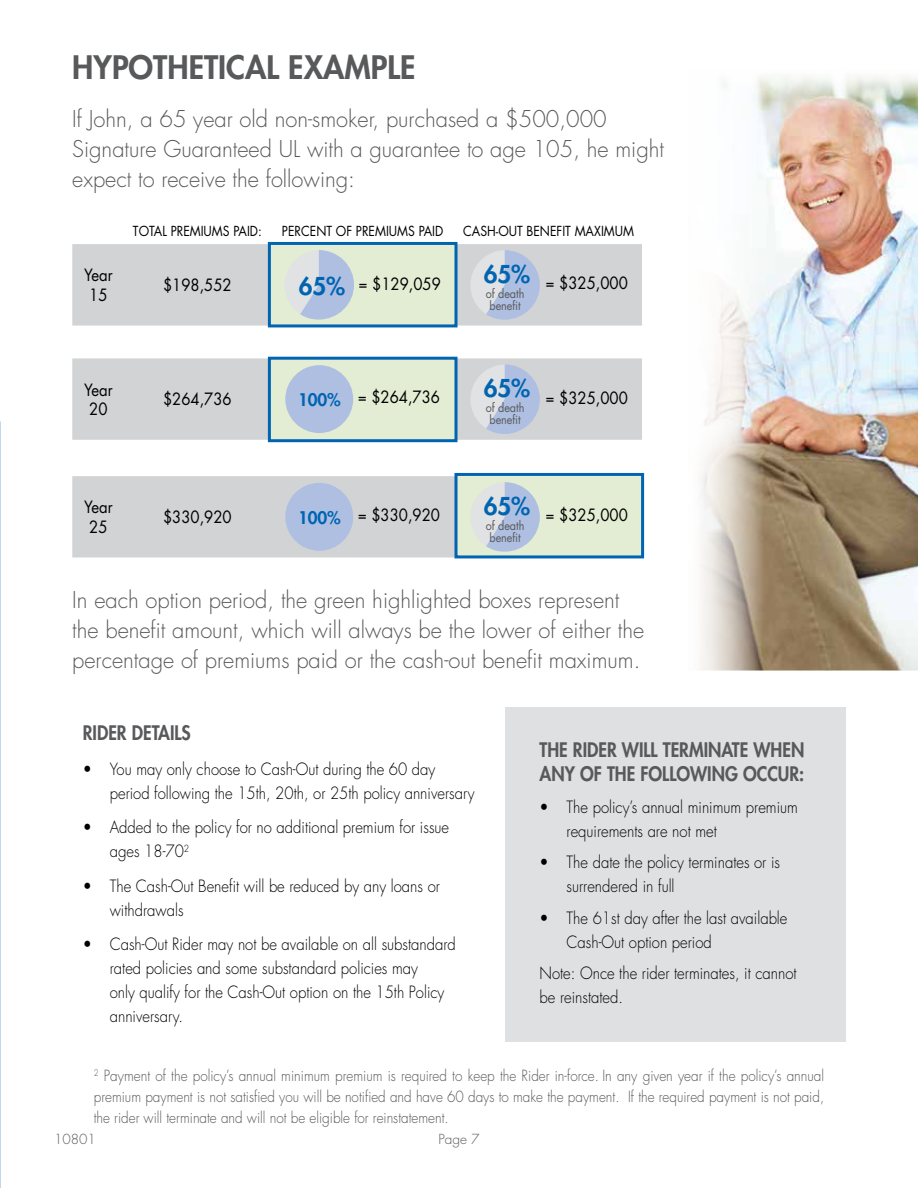
<style>
.page{position:relative;width:918px;height:1188px;background:#fff}
.page>*{position:absolute;margin:0;border:0;box-sizing:border-box;transform-origin:0 0}
.t1{font:800 31.5px "Futura";color:#58595b}
.t2{font:800 24px "Futura";color:#0064b1}
.t3{font:300 22.5px/30px "Futura";color:#58595b}
.t4{font:800 19.5px/24px "Futura";color:#58595b;scale:.9 1}
.t5{font:300 16.5px/24px "Futura";color:#000;scale:.9 1}
.t6{font:16.5px/19.8px "Futura";color:#000;text-align:center;scale:.9 1}
.t7{font:300 15px/21px "Futura";color:#58595b;text-align:justify;scale:.9 1}
.t8{font:13.5px "Futura";color:#000;scale:.9 1}
.t9{font:300 13.5px "Futura";color:#58595b}
.t10{font:12px/12.3px "Futura";color:#58595b;text-align:center;scale:.9 1}
.s1{font-weight:800;font-size:24px;color:#0064b1}
.s2{font-weight:800;font-size:16.95px;color:#0064b1}
</style>
<div class="page">
<img style="left:700px;top:75px;width:218px;height:595px">
<svg style="left:72px;top:244px;width:198px;height:313px;fill:#d1d3d4"></svg>
<svg style="left:270px;top:244px;width:372px;height:313px"></svg>
<svg style="left:280px;top:250px;width:74px;height:70px"></svg>
<svg style="left:465px;top:250px;width:75px;height:70px"></svg>
<div style="left:285px;top:365px;width:68px;height:68px;background:#aebfe2;border-radius:50%"></div>
<svg style="left:465px;top:364px;width:75px;height:70px"></svg>
<div style="left:285px;top:483px;width:68px;height:68px;background:#aebfe2;border-radius:50%"></div>
<svg style="left:465px;top:482px;width:75px;height:70px"></svg>
<div style="left:268px;top:242px;width:190px;height:85px;border:3px solid #0064b1"></div>
<div style="left:268px;top:357px;width:190px;height:85px;border:3px solid #0064b1"></div>
<div style="left:454px;top:473px;width:190px;height:85px;border:3px solid #0064b1"></div>
<div style="left:505px;top:707px;width:340px;height:334px;background:#dcddde"></div>
<h1 class="t1" style="left:72px;top:48px;width:345px">HYPOTHETICAL EXAMPLE</h1>
<h3 class="t3" style="left:72px;top:105px;width:593px">If John, a 65 year old non-smoker, purchased a $500,000<br>Signature Guaranteed UL with a guarantee to age 105, he might expect to receive the following:</h3>
<p class="t8" style="left:133px;top:222px;width:145px">TOTAL PREMIUMS PAID:</p>
<p class="t8" style="left:282px;top:222px;width:181px">PERCENT OF PREMIUMS PAID</p>
<p class="t8" style="left:463px;top:222px;width:191px">CASH-OUT BENEFIT MAXIMUM</p>
<p class="t6" style="left:84px;top:266px;width:33px">Year<br>15</p>
<p class="t6" style="left:163px;top:275px;width:78px">$198,552</p>
<p class="t6" style="left:299px;top:274px;width:159px"><span class="s1">65%</span> = $129,059</p>
<h2 class="t2" style="left:484px;top:259px;width:48px">65%</h2>
<p class="t10" style="left:486px;top:287px;width:45px">of death benefit</p>
<p class="t6" style="left:546px;top:274px;width:93px">= $325,000</p>
<p class="t6" style="left:84px;top:380px;width:33px">Year<br>20</p>
<p class="t6" style="left:163px;top:390px;width:78px">$264,736</p>
<p class="t6" style="left:298px;top:387px;width:159px"><span class="s2">100%</span> = $264,736</p>
<h2 class="t2" style="left:484px;top:373px;width:48px">65%</h2>
<p class="t10" style="left:486px;top:401px;width:45px">of death benefit</p>
<p class="t6" style="left:546px;top:388px;width:93px">= $325,000</p>
<p class="t6" style="left:84px;top:498px;width:33px">Year<br>25</p>
<p class="t6" style="left:163px;top:507px;width:78px">$330,920</p>
<p class="t6" style="left:298px;top:505px;width:159px"><span class="s2">100%</span> = $330,920</p>
<h2 class="t2" style="left:484px;top:491px;width:48px">65%</h2>
<p class="t10" style="left:486px;top:519px;width:45px">of death benefit</p>
<p class="t6" style="left:546px;top:506px;width:93px">= $325,000</p>
<h3 class="t3" style="left:72px;top:585px;width:574px">In each option period, the green highlighted boxes represent the benefit amount, which will always be the lower of either the percentage of premiums paid or the cash-out benefit maximum.</h3>
<p class="t4" style="left:83px;top:721px;width:122px">RIDER DETAILS</p>
<p class="t5" style="left:110px;top:757px;width:407px;text-indent:-27px">• You may only choose to Cash-Out during the 60 day period following the 15th, 20th, or 25th policy anniversary</p>
<p class="t5" style="left:110px;top:816px;width:379px;text-indent:-27px">• Added to the policy for no additional premium for issue ages 18-70<sup>2</sup></p>
<p class="t5" style="left:110px;top:874px;width:368px;text-indent:-27px">• The Cash-Out Benefit will be reduced by any loans or withdrawals</p>
<p class="t5" style="left:110px;top:933px;width:386px;text-indent:-27px">• Cash-Out Rider may not be available on all substandard rated policies and some substandard policies may<br>only qualify for the Cash-Out option on the 15th Policy anniversary.</p>
<p class="t4" style="left:540px;top:738px;width:296px">THE RIDER WILL TERMINATE WHEN<br>ANY OF THE FOLLOWING OCCUR:</p>
<p class="t5" style="left:567px;top:795px;width:259px;text-indent:-27px">• The policy’s annual minimum premium requirements are not met</p>
<p class="t5" style="left:567px;top:851px;width:239px;text-indent:-27px">• The date the policy terminates or is surrendered in full</p>
<p class="t5" style="left:567px;top:906px;width:247px;text-indent:-27px">• The 61st day after the last available<br>Cash-Out option period</p>
<p class="t5" style="left:540px;top:962px;width:287px">Note: Once the rider terminates, it cannot be reinstated.</p>
<p class="t7" style="left:94px;top:1066px;width:813px"><sup>2</sup> Payment of the policy’s annual minimum premium is required to keep the Rider in-force. In any given year if the policy’s annual premium payment is not satisfied you will be notified and have 60 days to make the payment. If the required payment is not paid, the rider will terminate and will not be eligible for reinstatement.</p>
<p class="t9" style="left:54px;top:1131px;width:43px">10801</p>
<p class="t9" style="left:438px;top:1131px;width:43px">Page 7</p>
</div>
